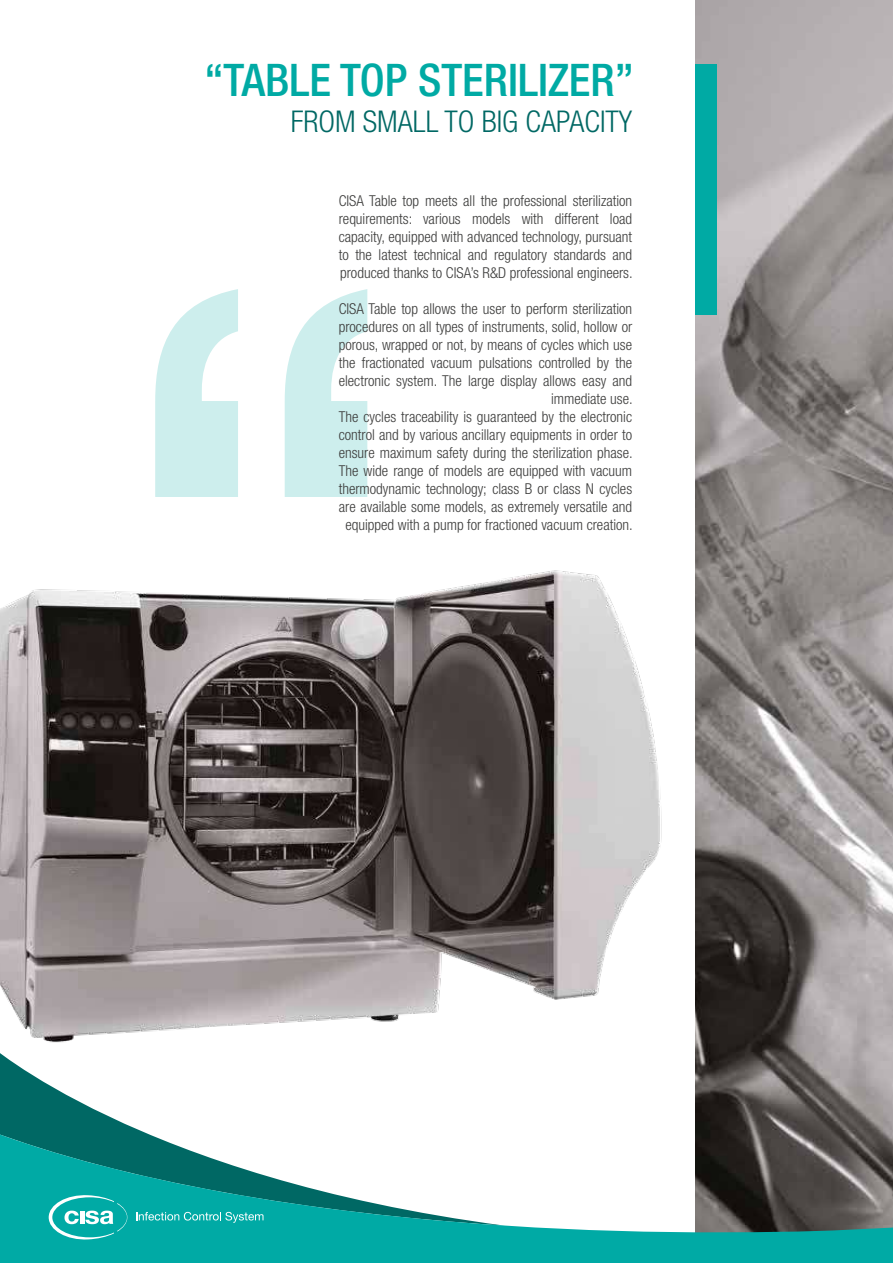
<style>
.page{position:relative;width:893px;height:1263px;background:#fff}
.page>*{position:absolute;margin:0;border:0;box-sizing:border-box;transform-origin:0 0}
.t1{font:500 condensed 726.6px "Helvetica Neue LT Std";color:#00aaa4}
.t2{font:500 condensed 45px "Helvetica Neue LT Std";color:#00aaa4}
.t3{font:300 condensed 30px "Helvetica Neue LT Std";color:#006864}
.t4{font:300 condensed 15px/18px "Helvetica Neue LT Std";color:#3c3c3b;text-align:justify}
</style>
<div class="page">
<img style="left:695px;top:0;width:198px;height:1130px">
<svg style="left:0;top:1130px;width:893px;height:133px;fill:#00aaa5"></svg>
<svg style="left:136px;top:1212px;width:127px;height:11px"></svg>
<svg style="left:49px;top:1195px;width:78px;height:44px"></svg>
<div style="left:695px;top:64px;width:21px;height:251px;background:#00aaa4"></div>
<img style="left:0;top:436px;width:804px;height:723px">
<h2 class="t2" style="left:204px;top:53px;width:431px">“TABLE TOP STERILIZER”</h2>
<h3 class="t3" style="left:291px;top:104px;width:343px">FROM SMALL TO BIG CAPACITY</h3>
<p class="t4" style="left:339px;top:192px;width:295px">CISA Table top meets all the professional sterilization requirements: various models with different load capacity, equipped with advanced technology, pursuant to the latest technical and regulatory standards and produced thanks to CISA’s R&amp;D professional engineers.</p>
<p class="t4" style="left:339px;top:300px;width:295px;text-align:right">CISA Table top allows the user to perform sterilization procedures on all types of instruments, solid, hollow or porous, wrapped or not, by means of cycles which use the fractionated vacuum pulsations controlled by the electronic system. The large display allows easy and immediate use.<br>The cycles traceability is guaranteed by the electronic control and by various ancillary equipments in order to ensure maximum safety during the sterilization phase.<br>The wide range of models are equipped with vacuum thermodynamic technology; class B or class N cycles are available some models, as extremely versatile and equipped with a pump for fractioned vacuum creation.</p>
<h1 class="t1" style="left:107px;top:117px;width:311px">“</h1>
</div>
